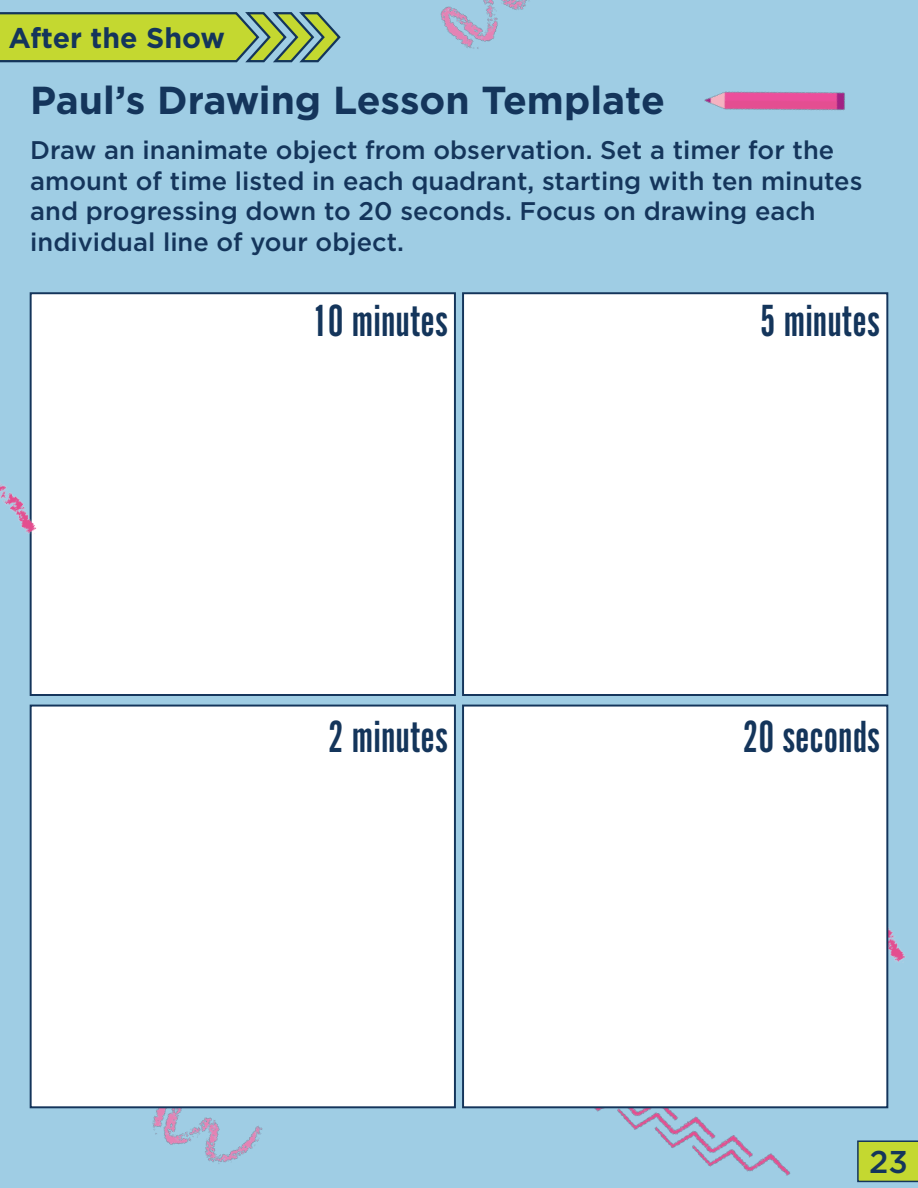
<style>
.page{position:relative;width:918px;height:1188px;background:#9fcde4}
.page>*{position:absolute;margin:0;border:0;box-sizing:border-box;transform-origin:0 0}
.t1{font:46.8px "Alternate Got No 1 D";color:#14355b}
.t2{font:700 39px "Gotham";color:#14355b}
.t3{font:500 31.5px "Gotham";color:#14355b}
.t4{font:700 28.5px "Gotham";color:#14355b}
.t5{font:500 25.5px/30.6px "Gotham";color:#14355b}
</style>
<div class="page">
<img style="left:524px;top:1108px;width:291px;height:68px">
<img style="left:138px;top:1108px;width:135px;height:56px">
<img style="left:440px;top:0;width:90px;height:49px">
<svg style="left:857px;top:1140px;width:61px;height:43px;background:#b2c839"></svg>
<svg style="left:0;top:12px;width:341px;height:51px;background:#a8c14b"></svg>
<img style="left:888px;top:875px;width:18px;height:107px">
<div style="left:30px;top:292px;width:426px;height:404px;background:#fff;border:2px solid #14355b"></div>
<div style="left:462px;top:292px;width:426px;height:404px;background:#fff;border:2px solid #14355b"></div>
<div style="left:30px;top:705px;width:426px;height:403px;background:#fff;border:2px solid #14355b"></div>
<div style="left:462px;top:705px;width:426px;height:403px;background:#fff;border:2px solid #14355b"></div>
<img style="left:0;top:465px;width:37px;height:88px">
<img style="left:704px;top:91px;width:141px;height:20px">
<p class="t4" style="left:8px;top:19px;width:218px">After the Show</p>
<h2 class="t2" style="left:30px;top:75px;width:636px">Paul’s Drawing Lesson Template</h2>
<p class="t5" style="left:30px;top:135px;width:834px">Draw an inanimate object from observation. Set a timer for the amount of time listed in each quadrant, starting with ten minutes and progressing down to 20 seconds. Focus on drawing each individual line of your object.</p>
<h1 class="t1" style="left:312px;top:296px;width:137px">10 minutes</h1>
<h1 class="t1" style="left:328px;top:712px;width:122px">2 minutes</h1>
<h1 class="t1" style="left:760px;top:296px;width:122px">5 minutes</h1>
<h1 class="t1" style="left:742px;top:712px;width:139px">20 seconds</h1>
<p class="t3" style="left:869px;top:1141px;width:40px">23</p>
</div>
